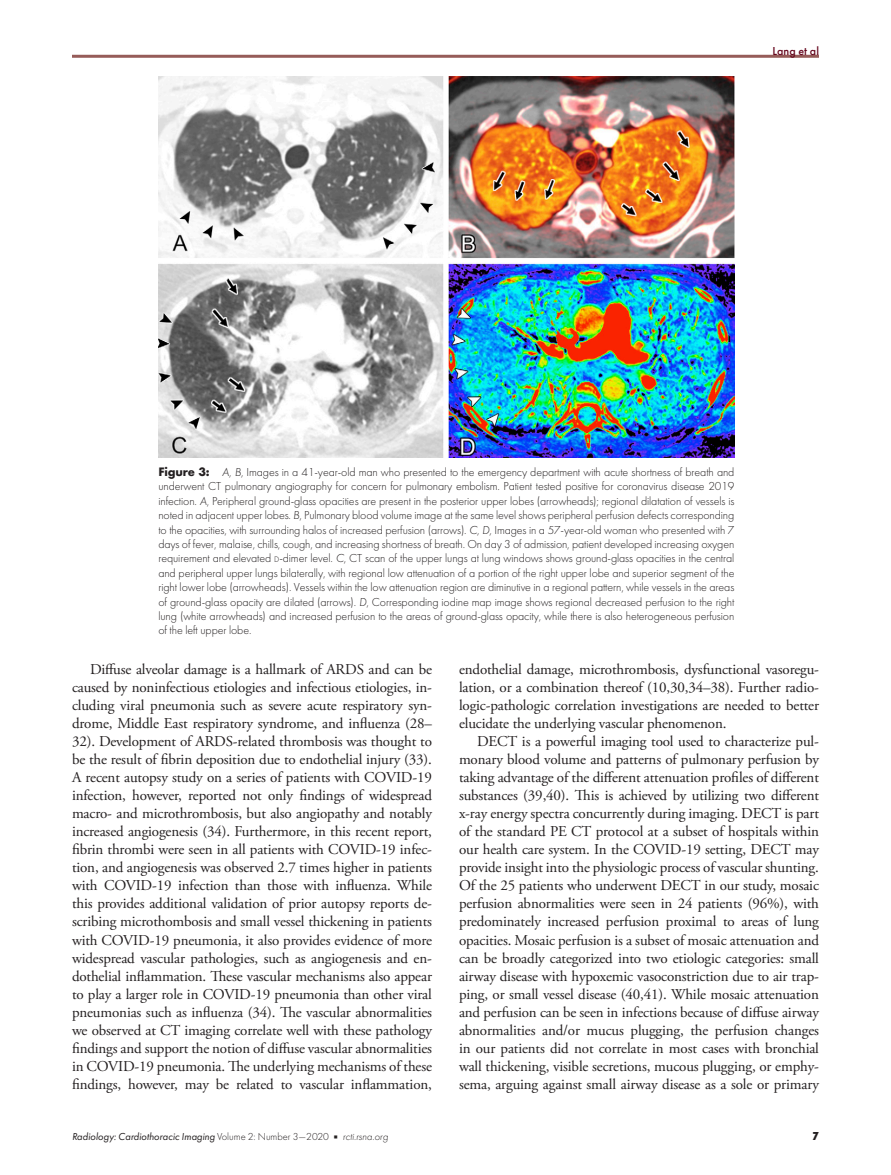
<style>
.page{position:relative;width:891px;height:1175px;background:#fff}
.page>*{position:absolute;margin:0;border:0;box-sizing:border-box;transform-origin:0 0}
.t1{font:15px/18px "Adobe Garamond Pro";letter-spacing:-.01em;color:#231f20;text-align:justify}
.t2{font:300 12px/14.4px "Futura PT";letter-spacing:-.01em;color:#231f20;text-align:justify}
.t3{font:500 12px "Futura PT";color:#65051c}
.t4{font:800 12px "Futura PT Cond";color:#231f20}
.t5{font:italic 10.5px "Futura PT";color:#231f20}
.s1{font-weight:700;font-size:12.75px}
.s2{font-style:italic}
.s3{font-size:8.4px}
.s4{font-weight:300;font-style:normal}
.s5{font-family:"Universal Newswith Comm Pi";font-style:normal;font-size:6px}
.s6{font-weight:300}
</style>
<div class="page">
<hr style="left:72px;top:55px;width:747px;height:3px;background:#965c59">
<img style="left:158px;top:77px;width:576px;height:380px">
<p class="t3" style="left:772px;top:44px;width:48px">Lang et al</p>
<p class="t2" style="left:158px;top:465px;width:578px"><span class="s1">Figure 3:</span> <span class="s2">A, B,</span> Images in a 41-year-old man who presented to the emergency department with acute shortness of breath and underwent CT pulmonary angiography for concern for pulmonary embolism. Patient tested positive for coronavirus disease 2019 infection. <span class="s2">A</span>, Peripheral ground-glass opacities are present in the posterior upper lobes (arrowheads); regional dilatation of vessels is noted in adjacent upper lobes. <span class="s2">B</span>, Pulmonary blood volume image at the same level shows peripheral perfusion defects corresponding to the opacities, with surrounding halos of increased perfusion (arrows). <span class="s2">C, D,</span> Images in a 57-year-old woman who presented with 7 days of fever, malaise, chills, cough, and increasing shortness of breath. On day 3 of admission, patient developed increasing oxygen requirement and elevated <span class="s3">d</span>-dimer level. <span class="s2">C</span>, CT scan of the upper lungs at lung windows shows ground-glass opacities in the central and peripheral upper lungs bilaterally, with regional low attenuation of a portion of the right upper lobe and superior segment of the right lower lobe (arrowheads). Vessels within the low attenuation region are diminutive in a regional pattern, while vessels in the areas of ground-glass opacity are dilated (arrows). <span class="s2">D</span>, Corresponding iodine map image shows regional decreased perfusion to the right lung (white arrowheads) and increased perfusion to the areas of ground-glass opacity, while there is also heterogeneous perfusion of the left upper lobe.</p>
<p class="t1" style="left:72px;top:661px;width:362px;text-indent:18px">Diffuse alveolar damage is a hallmark of ARDS and can be caused by noninfectious etiologies and infectious etiologies, in&shy;cluding viral pneumonia such as severe acute respiratory syn&shy;drome, Middle East respiratory syndrome, and influenza (28– 32). Development of ARDS-related thrombosis was thought to be the result of fibrin deposition due to endothelial injury (33).<br>A recent autopsy study on a series of patients with COVID-19 infection, however, reported not only findings of widespread macro- and microthrombosis, but also angiopathy and notably increased angiogenesis (34). Furthermore, in this recent report, fibrin thrombi were seen in all patients with COVID-19 infec&shy;tion, and angiogenesis was observed 2.7 times higher in patients with COVID-19 infection than those with influenza. While this provides additional validation of prior autopsy reports de&shy;scribing microthombosis and small vessel thickening in patients with COVID-19 pneumonia, it also provides evidence of more widespread vascular pathologies, such as angiogenesis and en&shy;dothelial inflammation. These vascular mechanisms also appear to play a larger role in COVID-19 pneumonia than other viral pneumonias such as influenza (34). The vascular abnormalities we observed at CT imaging correlate well with these pathology findings and support the notion of diffuse vascular abnormalities in COVID-19 pneumonia. The underlying mechanisms of these findings, however, may be related to vascular inflammation,</p>
<p class="t1" style="left:459px;top:661px;width:362px">endothelial damage, microthrombosis, dysfunctional vasoregu&shy;lation, or a combination thereof (10,30,34–38). Further radio&shy;logic-pathologic correlation investigations are needed to better elucidate the underlying vascular phenomenon.</p>
<p class="t1" style="left:459px;top:733px;width:362px;text-indent:18px">DECT is a powerful imaging tool used to characterize pul&shy;monary blood volume and patterns of pulmonary perfusion by taking advantage of the different attenuation profiles of different substances (39,40). This is achieved by utilizing two different x-ray energy spectra concurrently during imaging. DECT is part of the standard PE CT protocol at a subset of hospitals within our health care system. In the COVID-19 setting, DECT may provide insight into the physiologic process of vascular shunting.<br>Of the 25 patients who underwent DECT in our study, mosaic perfusion abnormalities were seen in 24 patients (96%), with predominately increased perfusion proximal to areas of lung opacities. Mosaic perfusion is a subset of mosaic attenuation and can be broadly categorized into two etiologic categories: small airway disease with hypoxemic vasoconstriction due to air trap&shy;ping, or small vessel disease (40,41). While mosaic attenuation and perfusion can be seen in infections because of diffuse airway abnormalities and/or mucus plugging, the perfusion changes in our patients did not correlate in most cases with bronchial wall thickening, visible secretions, mucous plugging, or emphy&shy;sema, arguing against small airway disease as a sole or primary</p>
<p class="t5" style="left:72px;top:1130px;width:318px">Radiology: Cardiothoracic Imaging <span class="s4">Volume 2: Number 3—2020</span> <span class="s5">n</span> <span class="s6">rcti.rsna.org</span></p>
<p class="t4" style="left:813px;top:1128px;width:8px">7</p>
</div>
